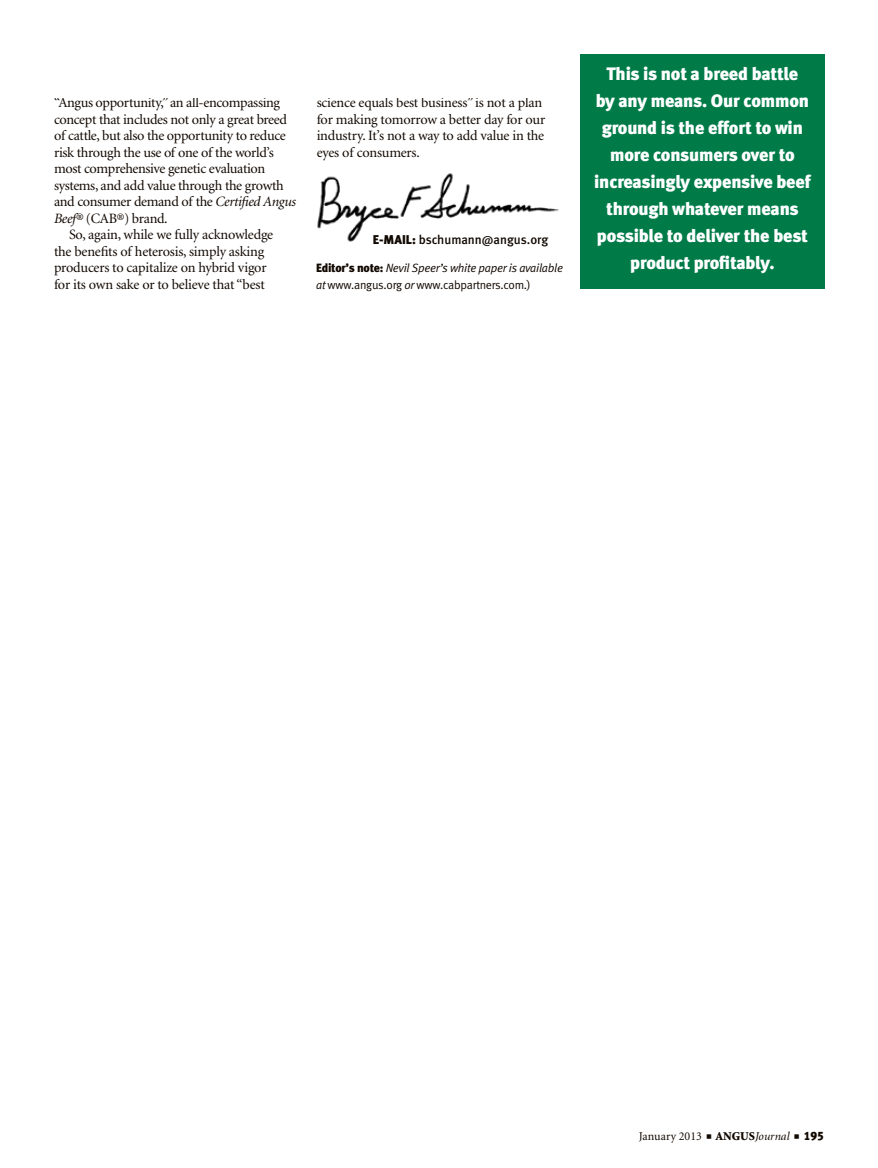
<style>
.page{position:relative;width:878px;height:1168px;background:#fff}
.page>*{position:absolute;margin:0;border:0;box-sizing:border-box;transform-origin:0 0}
.pull_quote{font:18px/27px "Meta Black LF";letter-spacing:-.01em;color:#fff;text-align:center}
.body_text{font:14.25px/16.5px "Minion";letter-spacing:-.025em;color:#110800}
.t1{font:12.75px "Meta Medium LF";color:#110800}
.editor_s_note{font:italic 12px/16.5px "Meta Normal LF";letter-spacing:-.02em;color:#110800}
.t2{font:12px "Minion";color:#110800}
.s1{font-style:italic}
.s2{font-family:"Meta Black LF"}
.s3{font-family:"Meta Black LF";font-style:normal}
.s4{font-style:normal}
.s5{font-weight:900}
</style>
<div class="page">
<div style="left:580px;top:54px;width:244px;height:235px;background:#007b48"></div>
<img style="left:317px;top:173px;width:242px;height:69px">
<p class="body_text" style="left:54px;top:95px;width:244px">“Angus opportunity,” an all-encompassing concept that includes not only a great breed of cattle, but also the opportunity to reduce risk through the use of one of the world’s most comprehensive genetic evaluation systems, and add value through the growth and consumer demand of the <span class="s1">Certified Angus Beef®</span> (CAB®) brand.</p>
<p class="body_text" style="left:54px;top:227px;width:221px;text-indent:15px">So, again, while we fully acknowledge the benefits of heterosis, simply asking producers to capitalize on hybrid vigor for its own sake or to believe that “best</p>
<p class="body_text" style="left:316px;top:95px;width:230px">science equals best business” is not a plan for making tomorrow a better day for our industry. It’s not a way to add value in the eyes of consumers.</p>
<p class="t1" style="left:372px;top:233px;width:177px"><span class="s2">E-MAIL:</span> bschumann@angus.org</p>
<p class="editor_s_note" style="left:316px;top:260px;width:248px"><span class="s3">Editor’s note:</span> Nevil Speer’s white paper is available at <span class="s4">www.angus.org</span> or <span class="s4">www.cabpartners.com.)</span></p>
<p class="pull_quote" style="left:594px;top:60px;width:218px">This is not a breed battle<br>by any means. Our common ground is the effort to win more consumers over to increasingly expensive beef through whatever means possible to deliver the best product profitably.</p>
<p class="t2" style="left:639px;top:1130px;width:186px">January 2013 ■ <span class="s5">ANGUS</span><span class="s1">Journal</span> ■ <span class="s2">195</span></p>
</div>
